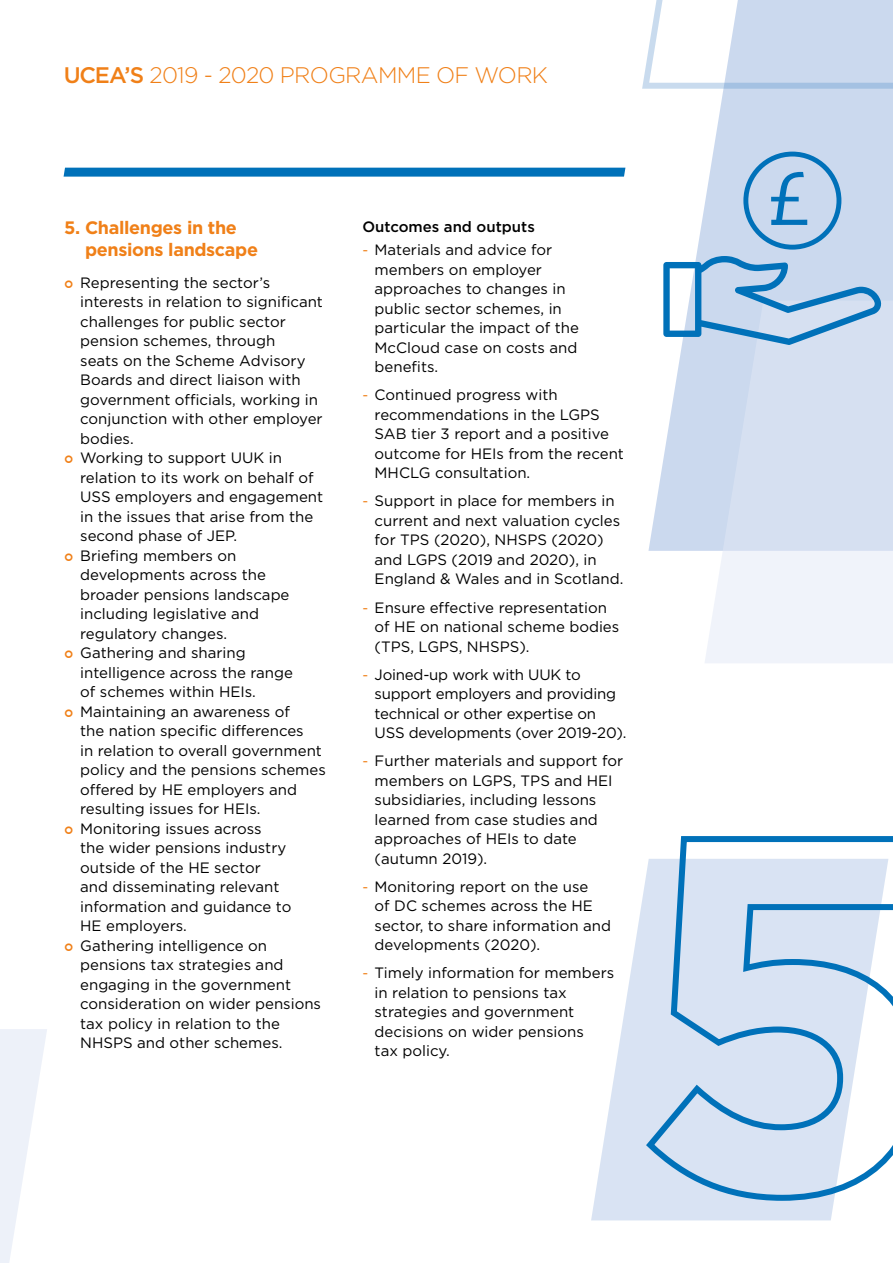
<style>
.page{position:relative;width:893px;height:1263px;background:#fff}
.page>*{position:absolute;margin:0;border:0;box-sizing:border-box;transform-origin:0 0}
.t1{font:300 22.5px "Gotham";letter-spacing:-.03em;color:#f08018}
.t2{font:700 18px/21.6px "Gotham";letter-spacing:-.02em;color:#f08018}
.t3{font:15px/19.5px "Gotham";color:#000}
.t4{font:500 15px "Gotham";color:#000}
.s1{font-weight:500}
.s2{font-size:14.25px;color:#f08018}
</style>
<div class="page">
<svg style="left:64px;top:168px;width:561px;height:9px;background:#0b77bb"></svg>
<svg style="left:591px;top:903px;width:243px;height:317px;fill:#d9e3f3"></svg>
<svg style="left:648px;top:90px;width:245px;height:461px;fill:#cbd9ee"></svg>
<svg style="left:704px;top:301px;width:189px;height:362px;fill:#d6e0f1"></svg>
<svg style="left:0;top:1029px;width:47px;height:234px"></svg>
<svg style="left:642px;top:0;width:251px;height:90px"></svg>
<svg style="left:663px;top:256px;width:218px;height:89px;background:#a3c6e4"></svg>
<svg style="left:743px;top:152px;width:98px;height:98px;background:#9fc2e2"></svg>
<svg style="left:642px;top:836px;width:251px;height:368px"></svg>
<p class="t1" style="left:64px;top:62px;width:486px"><span class="s1">UCEA’S</span> 2019 - 2020 PROGRAMME OF WORK</p>
<p class="t2" style="left:85px;top:216px;width:174px;text-indent:-21px">5. Challenges in the pensions landscape</p>
<p class="t3" style="left:80px;top:273px;width:244px">Representing the sector’s interests in relation to significant challenges for public sector pension schemes, through<br>seats on the Scheme Advisory<br>Boards and direct liaison with government officials, working in conjunction with other employer bodies.</p>
<p class="t3" style="left:80px;top:448px;width:244px">Working to support UUK in relation to its work on behalf of<br>USS employers and engagement in the issues that arise from the second phase of JEP.</p>
<p class="t3" style="left:80px;top:546px;width:211px">Briefing members on developments across the broader pensions landscape including legislative and regulatory changes.</p>
<p class="t3" style="left:80px;top:643px;width:214px">Gathering and sharing intelligence across the range of schemes within HEIs.</p>
<p class="t3" style="left:80px;top:702px;width:247px">Maintaining an awareness of<br>the nation specific differences<br>in relation to overall government policy and the pensions schemes offered by HE employers and resulting issues for HEIs.</p>
<p class="t3" style="left:80px;top:819px;width:213px">Monitoring issues across<br>the wider pensions industry outside of the HE sector and disseminating relevant information and guidance to<br>HE employers.</p>
<p class="t3" style="left:80px;top:936px;width:242px">Gathering intelligence on pensions tax strategies and engaging in the government consideration on wider pensions tax policy in relation to the<br>NHSPS and other schemes.</p>
<p class="t4" style="left:362px;top:218px;width:174px">Outcomes and outputs</p>
<p class="t3" style="left:375px;top:240px;width:206px;text-indent:-12px"><span class="s2">-</span> Materials and advice for members on employer approaches to changes in public sector schemes, in particular the impact of the<br>McCloud case on costs and benefits.</p>
<p class="t3" style="left:375px;top:385px;width:251px;text-indent:-12px"><span class="s2">-</span> Continued progress with recommendations in the LGPS<br>SAB tier 3 report and a positive outcome for HEIs from the recent<br>MHCLG consultation.</p>
<p class="t3" style="left:375px;top:491px;width:250px;text-indent:-12px"><span class="s2">-</span> Support in place for members in current and next valuation cycles for TPS (2020), NHSPS (2020) and LGPS (2019 and 2020), in<br>England &amp; Wales and in Scotland.</p>
<p class="t3" style="left:375px;top:597px;width:246px;text-indent:-12px"><span class="s2">-</span> Ensure effective representation of HE on national scheme bodies (TPS, LGPS, NHSPS).</p>
<p class="t3" style="left:375px;top:664px;width:253px;text-indent:-12px"><span class="s2">-</span> Joined-up work with UUK to support employers and providing technical or other expertise on<br>USS developments (over 2019-20).</p>
<p class="t3" style="left:375px;top:751px;width:250px;text-indent:-12px"><span class="s2">-</span> Further materials and support for members on LGPS, TPS and HEI subsidiaries, including lessons learned from case studies and approaches of HEIs to date (autumn 2019).</p>
<p class="t3" style="left:375px;top:876px;width:238px;text-indent:-12px"><span class="s2">-</span> Monitoring report on the use<br>of DC schemes across the HE sector, to share information and developments (2020).</p>
<p class="t3" style="left:375px;top:963px;width:241px;text-indent:-12px"><span class="s2">-</span> Timely information for members in relation to pensions tax strategies and government decisions on wider pensions<br>tax policy.</p>
</div>
